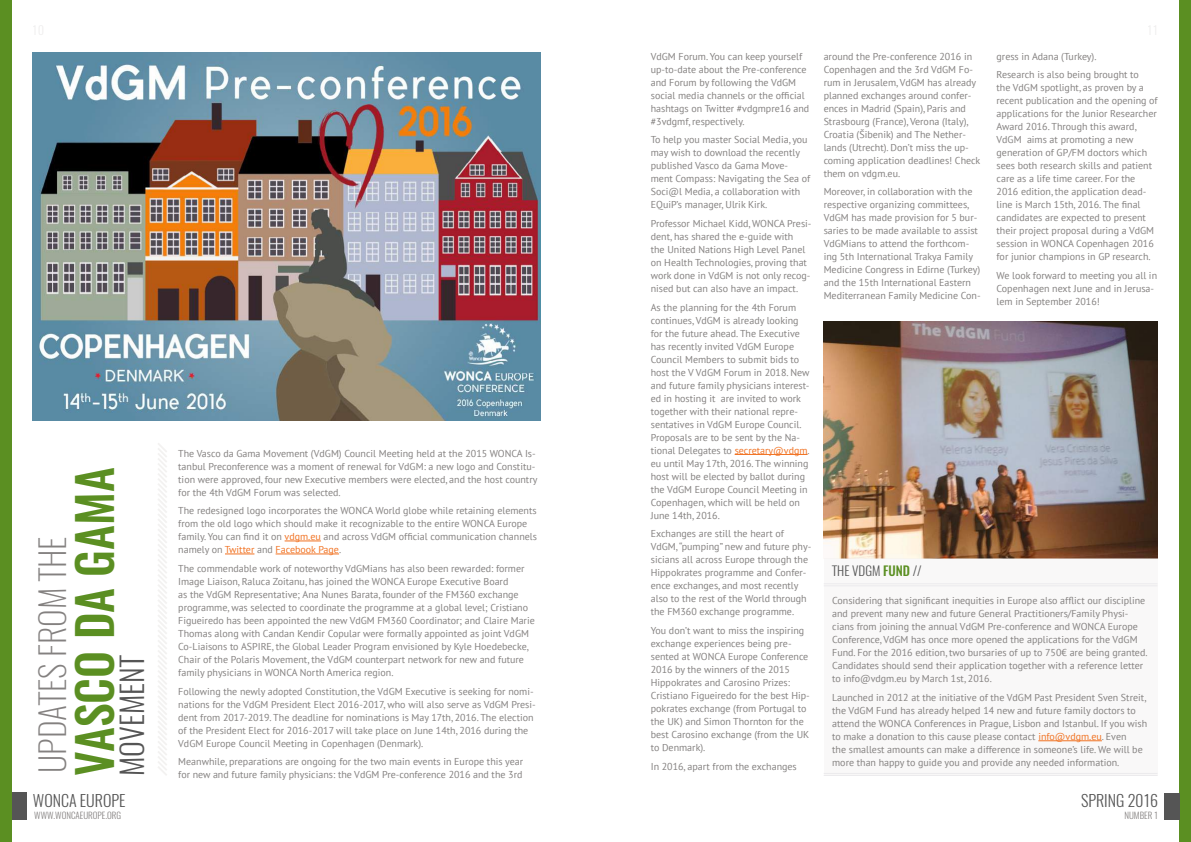
<style>
.page{position:relative;width:1191px;height:842px;background:#fff}
.page>*{position:absolute;margin:0;border:0;box-sizing:border-box;transform-origin:0 0}
.t1{font:500 48px "Oswald";color:#5b8f22}
.t2{font:200 34px "Oswald";color:#848180}
.t3{font:300 30px "Oswald";color:#555}
.t4{font:300 16px "Oswald";color:#555}
.t5{font:300 13px "Oswald";color:#555}
.t6{font:10px/13px "PT Sans";color:#848180}
.t7{font:300 9px "Oswald";color:#848180}
.s1{color:#f17222}
.s2{font-weight:500;color:#5b8f22}
</style>
<div class="page">
<svg style="left:158px;top:443px;width:9px;height:332px"></svg>
<hr style="left:734px;top:454px;width:73px;height:1px;background:#f17222">
<img style="left:33px;top:52px;width:507px;height:369px">
<img style="left:823px;top:322px;width:334px;height:236px">
<div style="left:823px;top:558px;width:334px;height:218px;background:#f9f8f8"></div>
<hr style="left:1038px;top:740px;width:63px;height:1px;background:#f17222">
<hr style="left:823px;top:583px;width:334px;height:1px;background:#e6e5e8">
<hr style="left:823px;top:585px;width:334px;height:1px;background:#e6e5e8">
<hr style="left:823px;top:773px;width:334px;height:1px;background:#e6e5e8">
<hr style="left:823px;top:775px;width:334px;height:1px;background:#e6e5e8">
<div style="left:1179px;top:0;width:12px;height:842px;background:#5b8f22"></div>
<div style="left:1163px;top:793px;width:16px;height:26px;background:#555"></div>
<div style="left:11px;top:793px;width:16px;height:26px;background:#555"></div>
<div style="left:0;top:0;width:11px;height:842px;background:#5b8f22"></div>
<hr style="left:285px;top:541px;width:36px;height:1px;background:#f17222">
<svg style="left:225px;top:554px;width:29px;height:1px"></svg>
<hr style="left:276px;top:554px;width:63px;height:1px;background:#f17222">
<h2 class="t2" style="left:30px;top:773px;width:238px;rotate:-90deg">UPDATES FROM THE</h2>
<h1 class="t1" style="left:61px;top:776px;width:310px;rotate:-90deg">VASCO DA GAMA</h1>
<h3 class="t3" style="left:112px;top:776px;width:122px;rotate:-90deg">MOVEMENT</h3>
<h3 class="t4" style="left:33px;top:790px;width:94px">WONCA EUROPE</h3>
<p class="t7" style="left:34px;top:809px;width:88px">WWW.WONCAEUROPE.ORG</p>
<p class="t6" style="left:178px;top:446px;width:361px">The Vasco da Gama Movement (VdGM) Council Meeting held at the 2015 WONCA Is&shy;tanbul Preconference was a moment of renewal for VdGM: a new logo and Constitu&shy;tion were approved, four new Executive members were elected, and the host country for the 4th VdGM Forum was selected.</p>
<p class="t6" style="left:178px;top:504px;width:360px">The redesigned logo incorporates the WONCA World globe while retaining elements from the old logo which should make it recognizable to the entire WONCA Europe family. You can find it on <span class="s1">vdgm.eu</span> and across VdGM official communication channels namely on <span class="s1">Twitter</span> and <span class="s1">Facebook Page</span>.</p>
<p class="t6" style="left:178px;top:562px;width:358px">The commendable work of noteworthy VdGMians has also been rewarded: former Image Liaison, Raluca Zoitanu, has joined the WONCA Europe Executive Board<br>as the VdGM Representative; Ana Nunes Barata, founder of the FM360 exchange programme, was selected to coordinate the programme at a global level; Cristiano Figueiredo has been appointed the new VdGM FM360 Coordinator; and Claire Marie Thomas along with Candan Kendir Copular were formally appointed as joint VdGM Co-Liaisons to ASPIRE, the Global Leader Program envisioned by Kyle Hoedebecke, Chair of the Polaris Movement, the VdGM counterpart network for new and future family physicians in WONCA North America region.</p>
<p class="t6" style="left:178px;top:684px;width:359px">Following the newly adopted Constitution, the VdGM Executive is seeking for nomi&shy;nations for the VdGM President Elect 2016-2017, who will also serve as VdGM Presi&shy;dent from 2017-2019. The deadline for nominations is May 17th, 2016. The election of the President Elect for 2016-2017 will take place on June 14th, 2016 during the VdGM Europe Council Meeting in Copenhagen (Denmark).</p>
<p class="t6" style="left:178px;top:755px;width:346px">Meanwhile, preparations are ongoing for the two main events in Europe this year for new and future family physicians: the VdGM Pre-conference 2016 and the 3rd</p>
<p class="t6" style="left:651px;top:49px;width:160px">VdGM Forum. You can keep yourself up-to-date about the Pre-conference and Forum by following the VdGM social media channels or the official hashtags on Twitter #vdgmpre16 and #3vdgmf, respectively.</p>
<p class="t6" style="left:651px;top:133px;width:161px">To help you master Social Media, you may wish to download the recently published Vasco da Gama Move&shy;ment Compass: Navigating the Sea of Soci@l Media, a collaboration with EQuiP’s manager, Ulrik Kirk.</p>
<p class="t6" style="left:651px;top:217px;width:162px">Professor Michael Kidd, WONCA Presi&shy;dent, has shared the e-guide with<br>the United Nations High Level Panel on Health Technologies, proving that work done in VdGM is not only recog&shy;nised but can also have an impact.</p>
<p class="t6" style="left:651px;top:300px;width:160px">As the planning for the 4th Forum continues, VdGM is already looking for the future ahead. The Executive has recently invited VdGM Europe Council Members to submit bids to host the V VdGM Forum in 2018. New and future family physicians interest&shy;ed in hosting it are invited to work together with their national repre&shy;sentatives in VdGM Europe Council.<br>Proposals are to be sent by the Na&shy;tional Delegates to <span class="s1">secretary@vdgm</span>. eu until May 17th, 2016. The winning host will be elected by ballot during the VdGM Europe Council Meeting in Copenhagen, which will be held on June 14th, 2016.</p>
<p class="t6" style="left:651px;top:527px;width:162px">Exchanges are still the heart of VdGM, “pumping” new and future phy&shy;sicians all across Europe through the Hippokrates programme and Confer&shy;ence exchanges, and most recently also to the rest of the World through the FM360 exchange programme.</p>
<p class="t6" style="left:651px;top:624px;width:160px">You don’t want to miss the inspiring exchange experiences being pre&shy;sented at WONCA Europe Conference<br>2016 by the winners of the 2015<br>Hippokrates and Carosino Prizes:<br>Cristiano Figueiredo for the best Hip&shy;pokrates exchange (from Portugal to the UK) and Simon Thornton for the best Carosino exchange (from the UK to Denmark).</p>
<p class="t6" style="left:651px;top:759px;width:147px">In 2016, apart from the exchanges</p>
<p class="t6" style="left:823px;top:49px;width:158px">around the Pre-conference 2016 in Copenhagen and the 3rd VdGM Fo&shy;rum in Jerusalem, VdGM has already planned exchanges around confer&shy;ences in Madrid (Spain), Paris and Strasbourg (France), Verona (Italy), Croatia (Šibenik) and The Nether&shy;lands (Utrecht). Don’t miss the up&shy;coming application deadlines! Check them on vdgm.eu.</p>
<p class="t6" style="left:823px;top:185px;width:158px">Moreover, in collaboration with the respective organizing committees, VdGM has made provision for 5 bur&shy;saries to be made available to assist VdGMians to attend the forthcom&shy;ing 5th International Trakya Family Medicine Congress in Edirne (Turkey) and the 15th International Eastern Mediterranean Family Medicine Con-</p>
<p class="t6" style="left:996px;top:47px;width:144px;line-height:18.7px">gress in Adana (Turkey).<br>Research is also being brought to</p>
<p class="t6" style="left:996px;top:81px;width:163px">the VdGM spotlight, as proven by a recent publication and the opening of applications for the Junior Researcher Award 2016. Through this award, VdGM aims at promoting a new generation of GP/FM doctors which sees both research skills and patient care as a life time career. For the 2016 edition, the application dead&shy;line is March 15th, 2016. The final candidates are expected to present their project proposal during a VdGM session in WONCA Copenhagen 2016 for junior champions in GP research.</p>
<p class="t6" style="left:996px;top:269px;width:162px">We look forward to meeting you all in<br>Copenhagen next June and in Jerusa&shy;lem in September 2016!</p>
<h3 class="t5" style="left:832px;top:562px;width:91px">THE VDGM <span class="s2">FUND</span> //</h3>
<p class="t6" style="left:832px;top:594px;width:317px">Considering that significant inequities in Europe also afflict our discipline and prevent many new and future General Practitioners/Family Physi&shy;cians from joining the annual VdGM Pre-conference and WONCA Europe Conference, VdGM has once more opened the applications for the VdGM Fund. For the 2016 edition, two bursaries of up to 750€ are being granted.<br>Candidates should send their application together with a reference letter to info@vdgm.eu by March 1st, 2016.</p>
<p class="t6" style="left:832px;top:691px;width:316px">Launched in 2012 at the initiative of the VdGM Past President Sven Streit, the VdGM Fund has already helped 14 new and future family doctors to attend the WONCA Conferences in Prague, Lisbon and Istanbul. If you wish to make a donation to this cause please contact <span class="s1">info@vdgm.eu</span>. Even<br>the smallest amounts can make a difference in someone’s life. We will be more than happy to guide you and provide any needed information.</p>
<h3 class="t4" style="left:1081px;top:790px;width:79px">SPRING 2016</h3>
<p class="t7" style="left:1124px;top:809px;width:35px">NUMBER 1</p>
</div>
